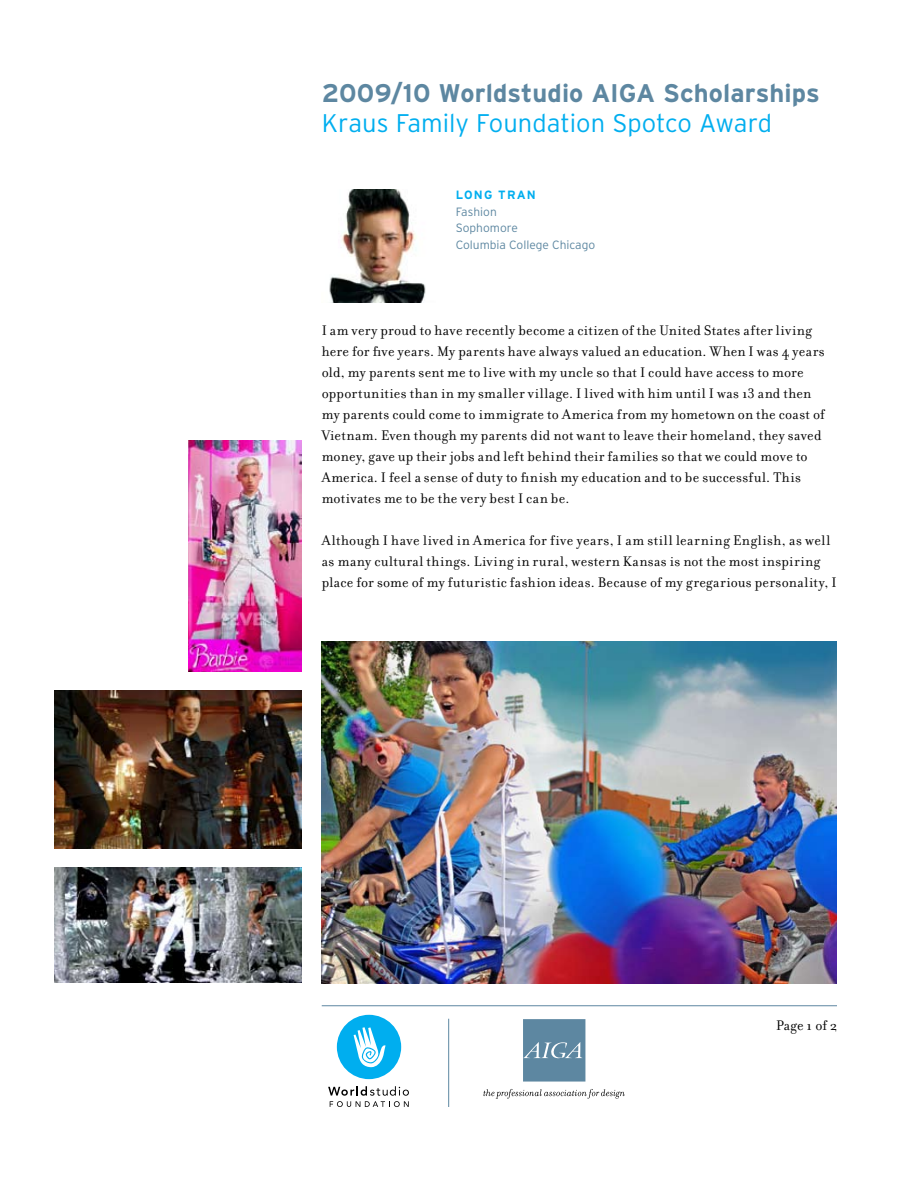
<style>
.page{position:relative;width:918px;height:1188px;background:#fff}
.page>*{position:absolute;margin:0;border:0;box-sizing:border-box;transform-origin:0 0}
.t1{font:700 25.5px "Interstate";color:#5d87a1}
.t2{font:300 25.5px "Interstate";color:#00aeef}
.t3{font:15px/21px "Filosofia";letter-spacing:.025em;color:#000}
.t4{font:300 12px/16.5px "Interstate";color:#5d87a1}
.t5{font:700 12px "Interstate";letter-spacing:.1em;color:#00aeef}
</style>
<div class="page">
<svg style="left:328px;top:1086px;width:81px;height:21px"></svg>
<div style="left:337px;top:1015px;width:64px;height:64px;background:#00aeef;border-radius:50%"></div>
<svg style="left:354px;top:1027px;width:32px;height:40px"></svg>
<svg style="left:523px;top:1019px;width:62px;height:63px;background:#678ea7"></svg>
<svg style="left:483px;top:1089px;width:142px;height:10px"></svg>
<hr style="left:322px;top:1005px;width:515px;height:1px;background:#5d87a1">
<hr style="left:448px;top:1019px;width:1px;height:88px;background:#5d87a1">
<img style="left:329px;top:189px;width:97px;height:114px">
<img style="left:188px;top:441px;width:114px;height:231px">
<img style="left:54px;top:691px;width:248px;height:157px">
<img style="left:54px;top:868px;width:248px;height:115px">
<img style="left:322px;top:642px;width:515px;height:342px">
<h1 class="t1" style="left:322px;top:78px;width:499px">2009/10 Worldstudio AIGA Scholarships</h1>
<h1 class="t2" style="left:322px;top:108px;width:452px">Kraus Family Foundation Spotco Award</h1>
<p class="t5" style="left:456px;top:189px;width:82px">Long Tran</p>
<p class="t4" style="left:456px;top:203px;width:141px">Fashion<br>Sophomore<br>Columbia College Chicago</p>
<p class="t3" style="left:322px;top:320px;width:505px">I am very proud to have recently become a citizen of the United States after living here for five years. My parents have always valued an education. When I was 4 years old, my parents sent me to live with my uncle so that I could have access to more opportunities than in my smaller village. I lived with him until I was 13 and then my parents could come to immigrate to America from my hometown on the coast of Vietnam. Even though my parents did not want to leave their homeland, they saved money, gave up their jobs and left behind their families so that we could move to America. I feel a sense of duty to finish my education and to be successful. This motivates me to be the very best I can be.</p>
<p class="t3" style="left:322px;top:530px;width:516px">Although I have lived in America for five years, I am still learning English, as well as many cultural things. Living in rural, western Kansas is not the most inspiring place for some of my futuristic fashion ideas. Because of my gregarious personality, I</p>
<p class="t3" style="left:776px;top:1015px;width:62px">Page 1 of 2</p>
</div>
